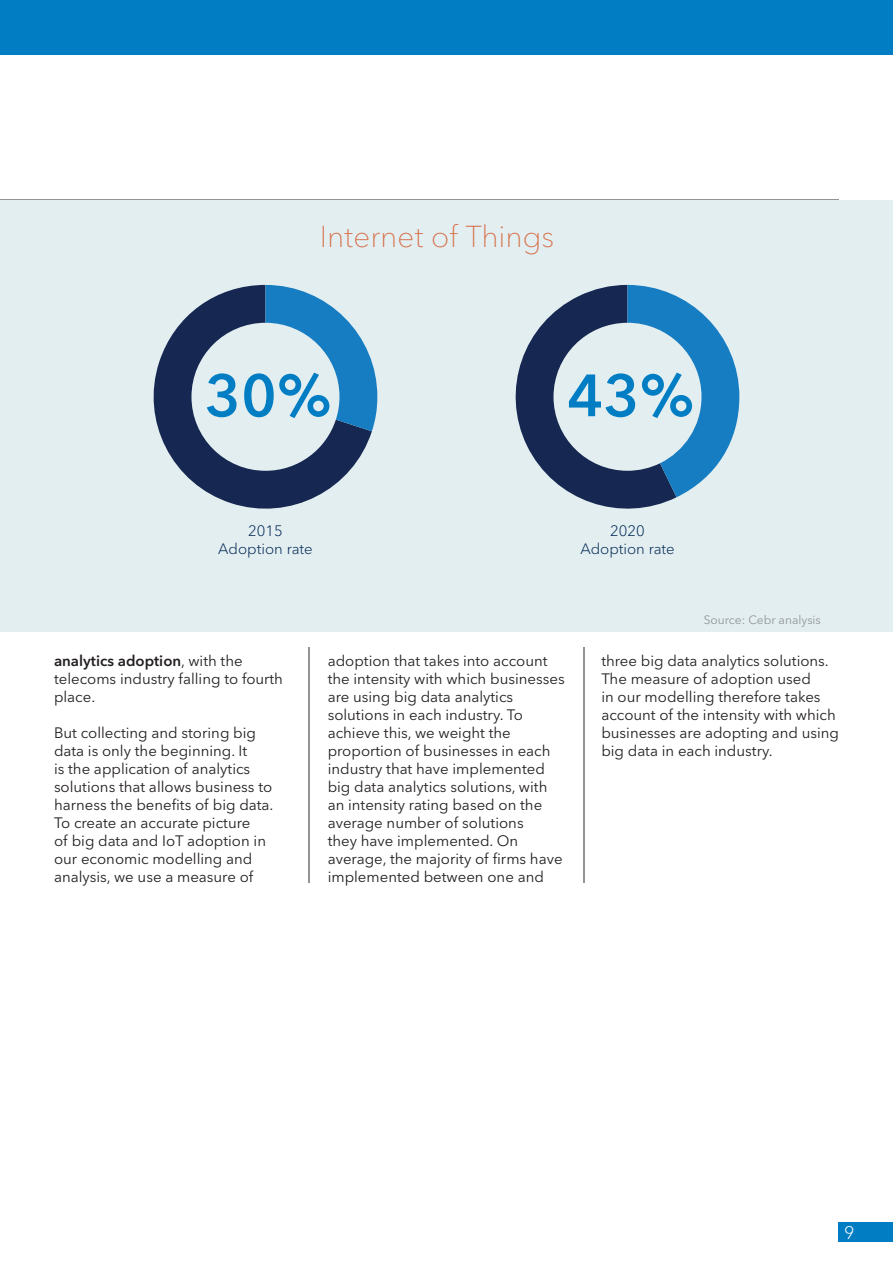
<style>
.page{position:relative;width:893px;height:1263px;background:#fff}
.page>*{position:absolute;margin:0;border:0;box-sizing:border-box;transform-origin:0 0}
.t1{font:600 58.95px "Avenir Next W1 G";color:#007dc3}
.t2{font:100 30px "Avenir Next W1 G";color:#d76e46}
.t3{font:300 18px "Avenir Next W1 G";color:#fff}
.t4{font:15px/18px "Avenir Next W1 G";color:#231f20}
.t5{font:300 15px/18px "Avenir Next W1 G";color:#002753;text-align:center}
.t6{font:12px "Avenir Next W1 G";color:#929496}
.s1{font-weight:600}
</style>
<div class="page">
<div style="left:839px;top:1222px;width:54px;height:20px;background:#007dc3"></div>
<div style="left:0;top:0;width:893px;height:54px;background:#007dc3"></div>
<hr style="left:0;top:199px;width:839px;height:1px;background:#929496">
<hr style="left:309px;top:647px;width:1px;height:235px;background:#929496">
<hr style="left:583px;top:647px;width:1px;height:235px;background:#929496">
<div style="left:0;top:200px;width:893px;height:431px;background:#e3eef1"></div>
<svg style="left:153px;top:285px;width:219px;height:224px"></svg>
<svg style="left:265px;top:285px;width:112px;height:146px"></svg>
<svg style="left:515px;top:285px;width:224px;height:224px"></svg>
<h2 class="t2" style="left:320px;top:218px;width:236px">Internet of Things</h2>
<h1 class="t1" style="left:205px;top:360px;width:128px">30%</h1>
<h1 class="t1" style="left:568px;top:360px;width:128px">43%</h1>
<p class="t5" style="left:218px;top:522px;width:96px">2015<br>Adoption rate</p>
<p class="t5" style="left:580px;top:522px;width:96px">2020<br>Adoption rate</p>
<p class="t6" style="left:704px;top:612px;width:119px">Source: Cebr analysis</p>
<p class="t4" style="left:54px;top:652px;width:231px"><span class="s1">analytics adoption</span>, with the telecoms industry falling to fourth place.</p>
<p class="t4" style="left:54px;top:724px;width:221px">But collecting and storing big data is only the beginning. It<br>is the application of analytics solutions that allows business to harness the benefits of big data.<br>To create an accurate picture<br>of big data and IoT adoption in our economic modelling and analysis, we use a measure of</p>
<p class="t4" style="left:328px;top:652px;width:238px">adoption that takes into account the intensity with which businesses are using big data analytics solutions in each industry. To achieve this, we weight the proportion of businesses in each industry that have implemented big data analytics solutions, with an intensity rating based on the average number of solutions<br>they have implemented. On average, the majority of firms have implemented between one and</p>
<p class="t4" style="left:601px;top:652px;width:239px">three big data analytics solutions.<br>The measure of adoption used<br>in our modelling therefore takes account of the intensity with which businesses are adopting and using big data in each industry.</p>
<p class="t3" style="left:844px;top:1222px;width:12px">9</p>
</div>
